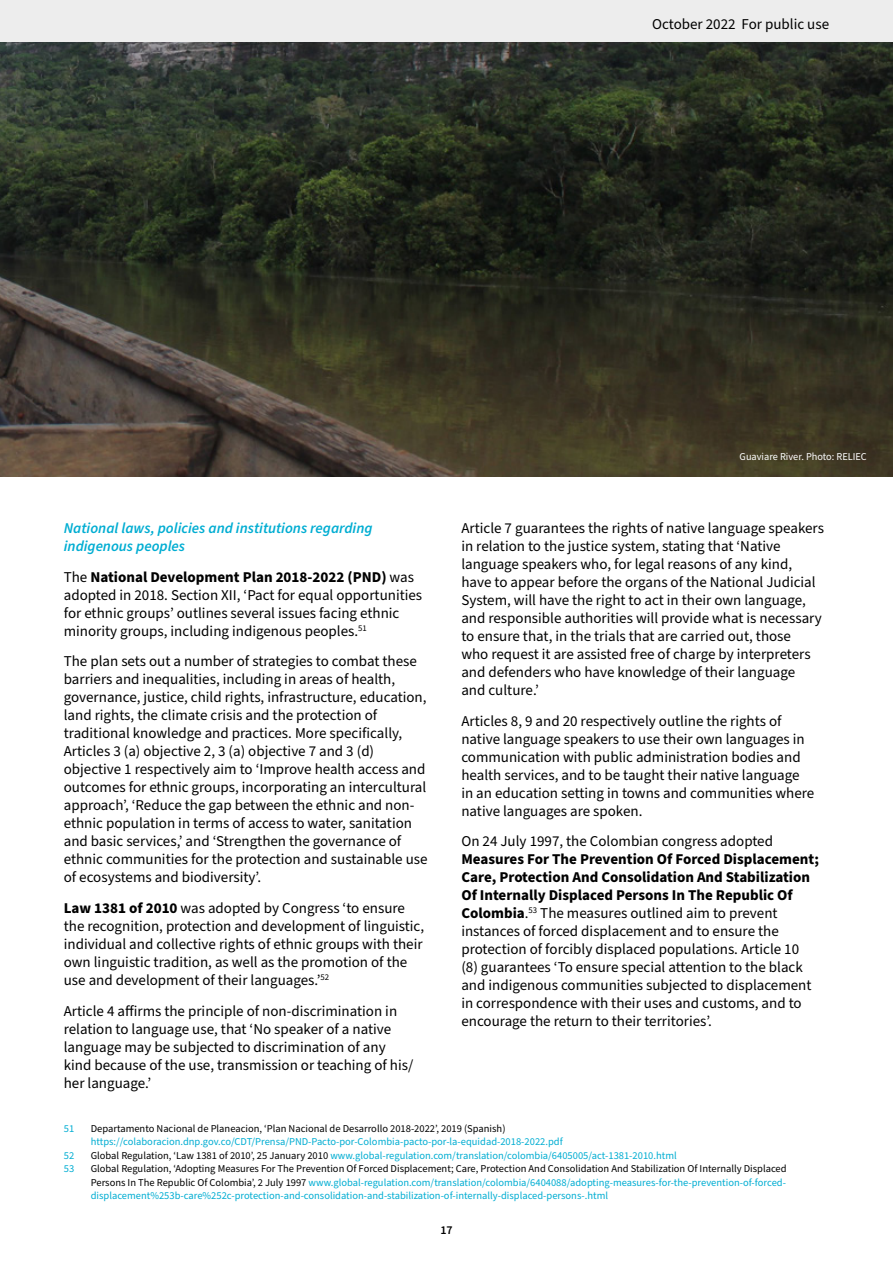
<style>
.page{position:relative;width:893px;height:1263px;background:#fff}
.page>*{position:absolute;margin:0;border:0;box-sizing:border-box;transform-origin:0 0}
.t1{font:15px/18px "Source Sans Pro";color:#000}
.t2{font:italic 600 15px/18px "Source Sans Pro";color:#00add2}
.t3{font:600 12px "Source Sans Pro";color:#000}
.t4{font:10.5px/13.5px "Source Sans Pro";color:#00add2;text-align:justify}
.t5{font:10.5px "Source Sans Pro";color:#000}
.t6{font:10.5px "Source Sans Pro";color:#fff}
.s1{font-weight:700}
.s2{color:#000}
</style>
<div class="page">
<img style="left:0;top:42px;width:893px;height:434px">
<div style="left:0;top:0;width:893px;height:42px;background:#ededed"></div>
<p class="t1" style="left:652px;top:15px;width:179px">October 2022 For public use</p>
<p class="t6" style="left:740px;top:450px;width:129px">Guaviare River. Photo: RELIEC</p>
<p class="t1" style="left:461px;top:519px;width:364px">Article 7 guarantees the rights of native language speakers in relation to the justice system, stating that ‘Native language speakers who, for legal reasons of any kind, have to appear before the organs of the National Judicial System, will have the right to act in their own language, and responsible authorities will provide what is necessary to ensure that, in the trials that are carried out, those<br>who request it are assisted free of charge by interpreters and defenders who have knowledge of their language<br>and culture.’</p>
<p class="t1" style="left:461px;top:712px;width:354px">Articles 8, 9 and 20 respectively outline the rights of native language speakers to use their own languages in communication with public administration bodies and health services, and to be taught their native language in an education setting in towns and communities where native languages are spoken.</p>
<p class="t1" style="left:461px;top:833px;width:313px">On 24 July 1997, the Colombian congress adopted</p>
<p class="t1" style="left:461px;top:851px;width:359px"><span class="s1">Measures For The Prevention Of Forced Displacement; Care, Protection And Consolidation And Stabilization Of Internally Displaced Persons In The Republic Of Colombia</span>.<sup>53</sup> The measures outlined aim to prevent instances of forced displacement and to ensure the protection of forcibly displaced populations. Article 10 (8) guarantees ‘To ensure special attention to the black and indigenous communities subjected to displacement in correspondence with their uses and customs, and to encourage the return to their territories’.</p>
<p class="t2" style="left:64px;top:519px;width:310px">National laws, policies and institutions regarding indigenous peoples</p>
<p class="t1" style="left:64px;top:568px;width:360px">The <span class="s1">National Development Plan 2018-2022 (PND)</span> was adopted in 2018. Section XII, ‘Pact for equal opportunities for ethnic groups’ outlines several issues facing ethnic minority groups, including indigenous peoples.<sup>51</sup></p>
<p class="t1" style="left:64px;top:653px;width:365px">The plan sets out a number of strategies to combat these barriers and inequalities, including in areas of health, governance, justice, child rights, infrastructure, education, land rights, the climate crisis and the protection of traditional knowledge and practices. More specifically, Articles 3 (a) objective 2, 3 (a) objective 7 and 3 (d) objective 1 respectively aim to ‘Improve health access and outcomes for ethnic groups, incorporating an intercultural approach’, ‘Reduce the gap between the ethnic and non&shy;ethnic population in terms of access to water, sanitation and basic services,’ and ‘Strengthen the governance of ethnic communities for the protection and sustainable use of ecosystems and biodiversity’.</p>
<p class="t1" style="left:64px;top:900px;width:362px"><span class="s1">Law 1381 of 2010</span> was adopted by Congress ‘to ensure the recognition, protection and development of linguistic, individual and collective rights of ethnic groups with their own linguistic tradition, as well as the promotion of the use and development of their languages.’<sup>52</sup></p>
<p class="t1" style="left:64px;top:1002px;width:351px">Article 4 affirms the principle of non-discrimination in relation to language use, that ‘No speaker of a native language may be subjected to discrimination of any kind because of the use, transmission or teaching of his/ her language.’</p>
<p class="t4" style="left:64px;top:1122px;width:12px">51</p>
<p class="t5" style="left:91px;top:1121px;width:416px">Departamento Nacional de Planeacion, ‘Plan Nacional de Desarrollo 2018-2022’, 2019 (Spanish)</p>
<p class="t4" style="left:91px;top:1135px;width:473px">https://colaboracion.dnp.gov.co/CDT/Prensa/PND-Pacto-por-Colombia-pacto-por-la-equidad-2018-2022.pdf</p>
<p class="t4" style="left:64px;top:1149px;width:12px">52</p>
<p class="t4" style="left:91px;top:1149px;width:587px"><span class="s2">Global Regulation, ‘Law 1381 of 2010’, 25 January 2010</span> www.global-regulation.com/translation/colombia/6405005/act-1381-2010.html</p>
<p class="t4" style="left:64px;top:1162px;width:12px">53</p>
<p class="t4" style="left:91px;top:1162px;width:697px"><span class="s2">Global Regulation, ‘Adopting Measures For The Prevention Of Forced Displacement; Care, Protection And Consolidation And Stabilization Of Internally Displaced Persons In The Republic Of Colombia’, 2 July 1997</span> www.global-regulation.com/translation/colombia/6404088/adopting-measures-for-the-prevention-of-forced&shy;displacement%253b-care%252c-protection-and-consolidation-and-stabilization-of-internally-displaced-persons-.html</p>
<p class="t3" style="left:440px;top:1222px;width:14px">17</p>
</div>
